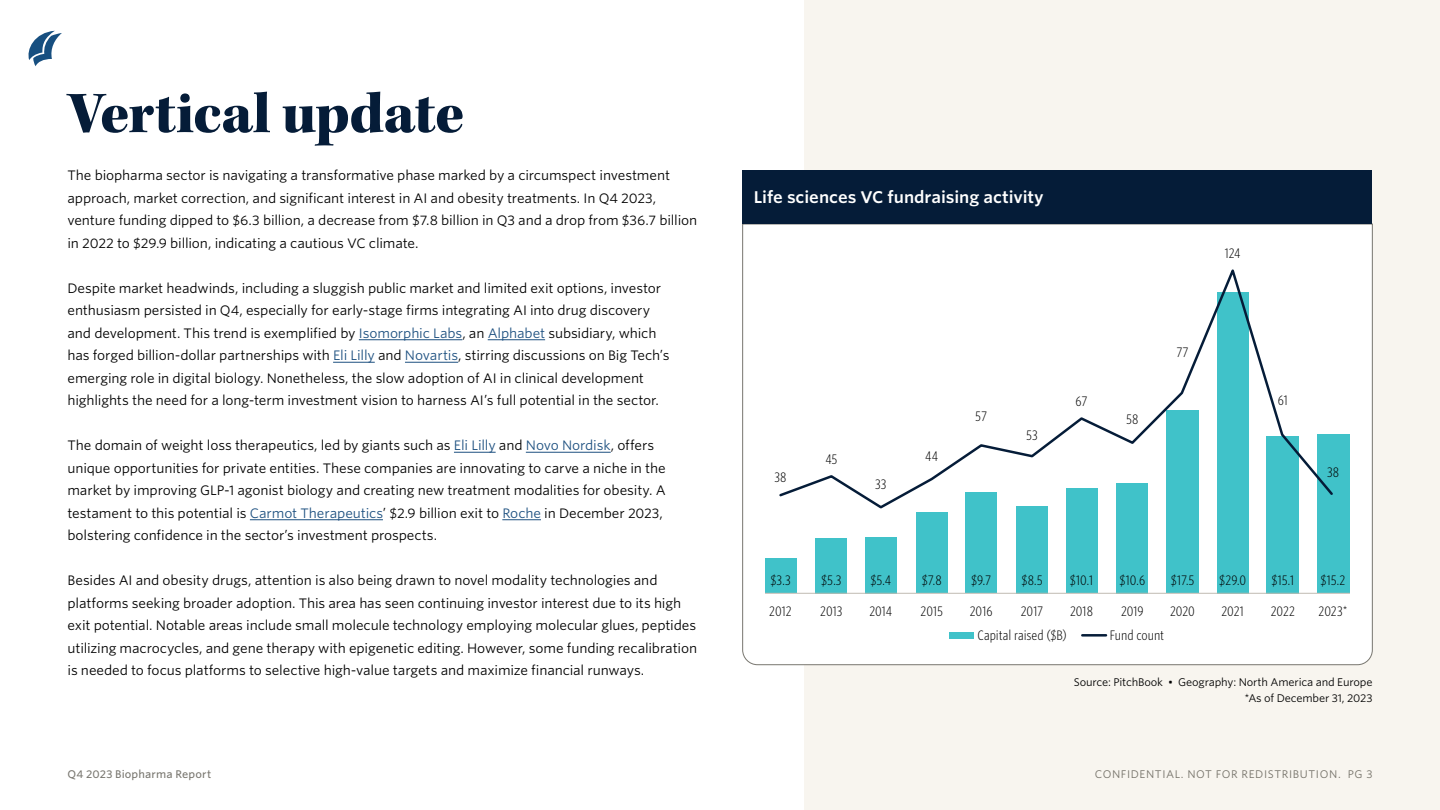
<style>
.page{position:relative;width:1440px;height:810px;background:#fff}
.page>*{position:absolute;margin:0;border:0;box-sizing:border-box;transform-origin:0 0}
.ETR_H1{font:60px "Kepler Std Black Subh";letter-spacing:-.005em;color:#051c38}
.ETR_Chart_title{font:600 16.25px "Whitney S Sm";letter-spacing:-.005em;color:#fff}
.ETR_Body_copy{font:13.12px/22.5px "Whitney S Sm";letter-spacing:-.01em;color:#000}
.t1{font:300 13.12px "Whitney Cond S Sm";letter-spacing:-.005em;color:#000}
.ETR_Source_tag{font:10.62px/16.2px "Whitney S Sm";letter-spacing:-.015em;color:#000;text-align:right}
.t2{font:10.62px "Whitney S Sm";letter-spacing:.055em;color:#78766f}
.t3{font:500 10.62px "Whitney S Sm";letter-spacing:.015em;color:#78766f}
.s1{color:#1d5080}
</style>
<div class="page">
<svg style="left:28px;top:31px;width:34px;height:35px"></svg>
<hr style="left:359px;top:340px;width:103px;height:1px;background:#1d5080">
<hr style="left:488px;top:340px;width:57px;height:1px;background:#1d5080">
<hr style="left:333px;top:362px;width:42px;height:1px;background:#1d5080">
<hr style="left:405px;top:362px;width:53px;height:1px;background:#1d5080">
<hr style="left:454px;top:452px;width:42px;height:1px;background:#1d5080">
<hr style="left:526px;top:452px;width:85px;height:1px;background:#1d5080">
<hr style="left:250px;top:520px;width:133px;height:1px;background:#1d5080">
<hr style="left:502px;top:520px;width:39px;height:1px;background:#1d5080">
<div style="left:804px;top:0;width:636px;height:810px;background:#f8f5ef"></div>
<div style="left:742px;top:224px;width:631px;height:441px;background:#fff"></div>
<div style="left:742px;top:170px;width:630px;height:54px;background:#051c38"></div>
<div style="left:949px;top:632px;width:25px;height:6px;background:#40c2c9"></div>
<hr style="left:1082px;top:634px;width:24px;height:3px;background:#051c38">
<div style="left:1318px;top:435px;width:32px;height:158px;background:#40c2c9"></div>
<div style="left:1267px;top:436px;width:32px;height:157px;background:#40c2c9"></div>
<div style="left:1217px;top:292px;width:31px;height:301px;background:#40c2c9"></div>
<div style="left:1166px;top:410px;width:33px;height:183px;background:#40c2c9"></div>
<div style="left:1117px;top:483px;width:31px;height:110px;background:#40c2c9"></div>
<div style="left:1066px;top:488px;width:31px;height:105px;background:#40c2c9"></div>
<div style="left:1017px;top:506px;width:31px;height:87px;background:#40c2c9"></div>
<div style="left:966px;top:492px;width:31px;height:101px;background:#40c2c9"></div>
<div style="left:916px;top:513px;width:31px;height:80px;background:#40c2c9"></div>
<div style="left:865px;top:537px;width:31px;height:56px;background:#40c2c9"></div>
<div style="left:816px;top:538px;width:31px;height:55px;background:#40c2c9"></div>
<div style="left:765px;top:558px;width:31px;height:35px;background:#40c2c9"></div>
<svg style="left:777px;top:263px;width:558px;height:247px"></svg>
<hr style="left:765px;top:593px;width:585px;height:1px;background:#c0bcb2">
<p class="ETR_H1" style="left:68px;top:79px;width:398px">Vertical update</p>
<p class="ETR_Body_copy" style="left:68px;top:164px;width:631px">The biopharma sector is navigating a transformative phase marked by a circumspect investment approach, market correction, and significant interest in AI and obesity treatments. In Q4 2023, venture funding dipped to $6.3 billion, a decrease from $7.8 billion in Q3 and a drop from $36.7 billion in 2022 to $29.9 billion, indicating a cautious VC climate.</p>
<p class="ETR_Body_copy" style="left:68px;top:277px;width:604px">Despite market headwinds, including a sluggish public market and limited exit options, investor enthusiasm persisted in Q4, especially for early-stage firms integrating AI into drug discovery and development. This trend is exemplified by <span class="s1">Isomorphic Labs</span>, an <span class="s1">Alphabet</span> subsidiary, which has forged billion-dollar partnerships with <span class="s1">Eli Lilly</span> and <span class="s1">Novartis</span>, stirring discussions on Big Tech’s emerging role in digital biology. Nonetheless, the slow adoption of AI in clinical development highlights the need for a long-term investment vision to harness AI’s full potential in the sector.</p>
<p class="ETR_Body_copy" style="left:68px;top:434px;width:600px">The domain of weight loss therapeutics, led by giants such as <span class="s1">Eli Lilly</span> and <span class="s1">Novo Nordisk</span>, offers unique opportunities for private entities. These companies are innovating to carve a niche in the market by improving GLP-1 agonist biology and creating new treatment modalities for obesity. A testament to this potential is <span class="s1">Carmot Therapeutics</span>’ $2.9 billion exit to <span class="s1">Roche</span> in December 2023, bolstering confidence in the sector’s investment prospects.</p>
<p class="ETR_Body_copy" style="left:68px;top:569px;width:631px">Besides AI and obesity drugs, attention is also being drawn to novel modality technologies and platforms seeking broader adoption. This area has seen continuing investor interest due to its high exit potential. Notable areas include small molecule technology employing molecular glues, peptides utilizing macrocycles, and gene therapy with epigenetic editing. However, some funding recalibration is needed to focus platforms to selective high-value targets and maximize financial runways.</p>
<p class="ETR_Chart_title" style="left:754px;top:186px;width:291px">Life sciences VC fundraising activity</p>
<p class="t1" style="left:775px;top:469px;width:14px">38</p>
<p class="t1" style="left:825px;top:451px;width:13px">45</p>
<p class="t1" style="left:875px;top:476px;width:13px">33</p>
<p class="t1" style="left:925px;top:447px;width:15px">44</p>
<p class="t1" style="left:975px;top:408px;width:13px">57</p>
<p class="t1" style="left:1026px;top:427px;width:13px">53</p>
<p class="t1" style="left:1076px;top:393px;width:13px">67</p>
<p class="t1" style="left:1126px;top:411px;width:14px">58</p>
<p class="t1" style="left:1176px;top:344px;width:14px">77</p>
<p class="t1" style="left:1225px;top:244px;width:17px">124</p>
<p class="t1" style="left:1278px;top:392px;width:12px">61</p>
<p class="t1" style="left:1327px;top:464px;width:14px">38</p>
<p class="t1" style="left:770px;top:572px;width:22px">$3.3</p>
<p class="t1" style="left:821px;top:572px;width:22px">$5.3</p>
<p class="t1" style="left:870px;top:572px;width:22px">$5.4</p>
<p class="t1" style="left:922px;top:572px;width:22px">$7.8</p>
<p class="t1" style="left:971px;top:572px;width:22px">$9.7</p>
<p class="t1" style="left:1022px;top:572px;width:23px">$8.5</p>
<p class="t1" style="left:1070px;top:572px;width:25px">$10.1</p>
<p class="t1" style="left:1120px;top:572px;width:27px">$10.6</p>
<p class="t1" style="left:1171px;top:572px;width:25px">$17.5</p>
<p class="t1" style="left:1219px;top:572px;width:28px">$29.0</p>
<p class="t1" style="left:1272px;top:572px;width:24px">$15.1</p>
<p class="t1" style="left:1321px;top:572px;width:26px">$15.2</p>
<p class="t1" style="left:769px;top:603px;width:24px">2012</p>
<p class="t1" style="left:820px;top:603px;width:24px">2013</p>
<p class="t1" style="left:869px;top:603px;width:25px">2014</p>
<p class="t1" style="left:921px;top:603px;width:24px">2015</p>
<p class="t1" style="left:970px;top:603px;width:24px">2016</p>
<p class="t1" style="left:1021px;top:603px;width:24px">2017</p>
<p class="t1" style="left:1070px;top:603px;width:24px">2018</p>
<p class="t1" style="left:1121px;top:603px;width:24px">2019</p>
<p class="t1" style="left:1170px;top:603px;width:26px">2020</p>
<p class="t1" style="left:1221px;top:603px;width:24px">2021</p>
<p class="t1" style="left:1271px;top:603px;width:26px">2022</p>
<p class="t1" style="left:1319px;top:603px;width:30px">2023*</p>
<p class="t1" style="left:978px;top:626px;width:91px">Capital raised ($B)</p>
<p class="t1" style="left:1110px;top:626px;width:56px">Fund count</p>
<p class="ETR_Source_tag" style="left:1074px;top:674px;width:300px">Source: PitchBook • Geography: North America and Europe *As of December 31, 2023</p>
<p class="t3" style="left:68px;top:767px;width:145px">Q4 2023 Biopharma Report</p>
<p class="t2" style="left:1095px;top:767px;width:279px">CONFIDENTIAL. NOT FOR REDISTRIBUTION. PG 3</p>
</div>
